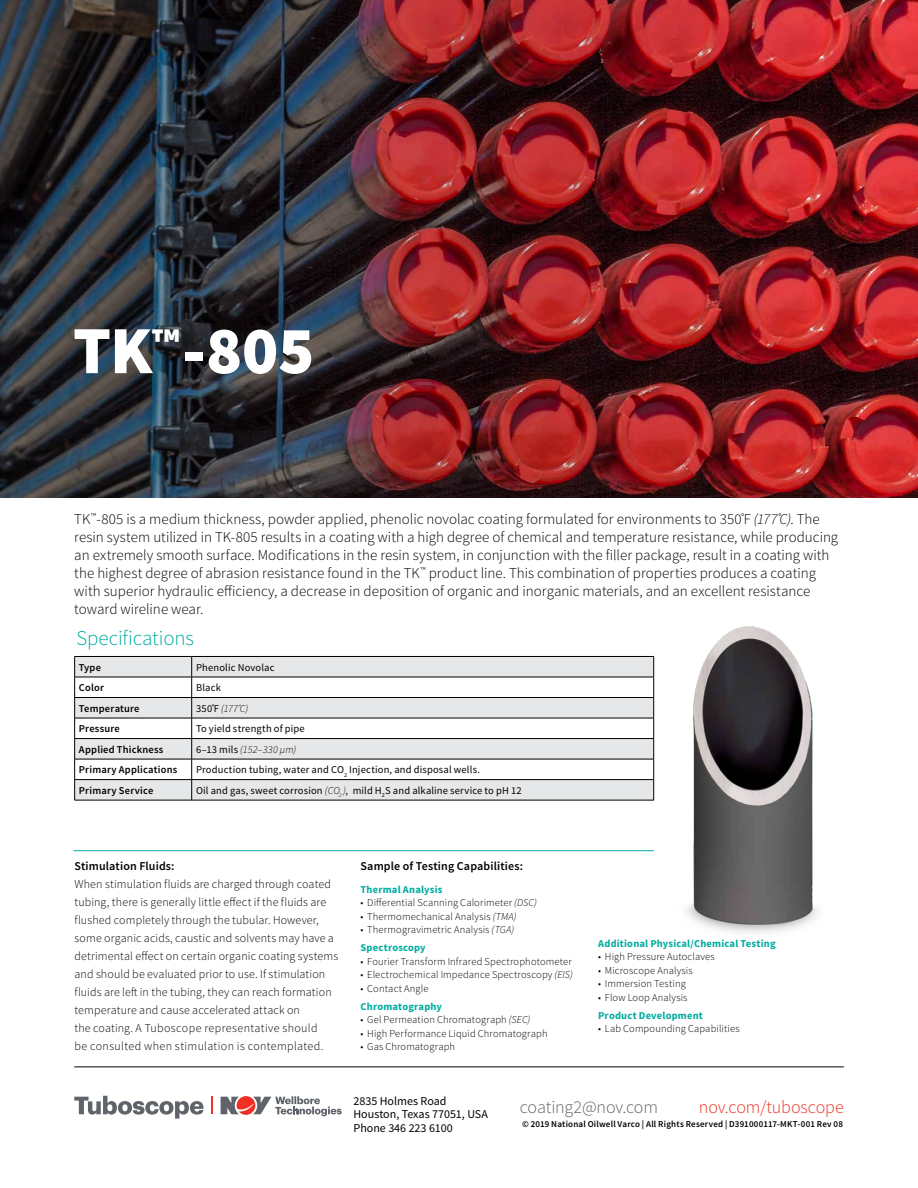
<style>
.page{position:relative;width:918px;height:1188px;background:#fff}
.page>*{position:absolute;margin:0;border:0;box-sizing:border-box;transform-origin:0 0}
.t1{font:900 67.5px "Source Sans Pro";color:#fff}
.t2{font:300 21px "Source Sans Pro";letter-spacing:-.01em;color:#00aca0}
.t3{font:300 18px "Source Sans Pro";letter-spacing:-.005em;color:#ee3124}
.t4{font:300 18px "Source Sans Pro";letter-spacing:-.01em;color:#5f636a}
.t5{font:300 15px/18px "Source Sans Pro";color:#000}
.t6{font:300 12px/18px "Source Sans Pro";letter-spacing:.015em;color:#000}
.t7{font:12px/13.5px "Source Sans Pro";color:#000}
.t8{font:600 12px "Source Sans Pro";letter-spacing:.01em;color:#000}
.t9{font:300 10.5px/18px "Source Sans Pro";letter-spacing:.015em;color:#000}
.t10{font:10.5px "Source Sans Pro";letter-spacing:.015em;color:#000}
.t11{font:700 10.5px "Source Sans Pro";letter-spacing:.02em;color:#00aca0}
.t12{font:600 10.5px "Source Sans Pro";letter-spacing:.02em;color:#000}
.t13{font:italic 300 10.5px "Source Sans Pro";letter-spacing:.01em;color:#000}
.t14{font:600 9px "Source Sans Pro";letter-spacing:.02em;color:#000}
.s1{font-style:italic}
.s2{font-weight:400;font-style:normal}
.s3{font-weight:300;font-style:italic}
.s4{font-weight:700;color:#00aca0}
</style>
<div class="page">
<hr style="left:74px;top:1066px;width:770px;height:1px;background:#000">
<svg style="left:74px;top:1096px;width:129px;height:23px"></svg>
<svg style="left:211px;top:1097px;width:2px;height:17px"></svg>
<svg style="left:221px;top:1096px;width:121px;height:20px"></svg>
<img style="left:686px;top:626px;width:132px;height:307px">
<hr style="left:73px;top:850px;width:581px;height:1px;background:#00aca0">
<svg style="left:75px;top:657px;width:578px;height:143px;fill:#e6e7e8"></svg>
<hr style="left:74px;top:656px;width:118px;height:1px;background:#000">
<hr style="left:192px;top:656px;width:462px;height:1px;background:#000">
<hr style="left:74px;top:677px;width:118px;height:1px;background:#000">
<hr style="left:192px;top:677px;width:462px;height:1px;background:#000">
<svg style="left:74px;top:657px;width:1px;height:143px"></svg>
<svg style="left:191px;top:657px;width:1px;height:143px"></svg>
<svg style="left:653px;top:657px;width:1px;height:143px"></svg>
<hr style="left:74px;top:697px;width:118px;height:1px;background:#000">
<hr style="left:192px;top:697px;width:462px;height:1px;background:#000">
<hr style="left:74px;top:718px;width:118px;height:1px;background:#000">
<hr style="left:192px;top:718px;width:462px;height:1px;background:#000">
<hr style="left:74px;top:738px;width:118px;height:1px;background:#000">
<hr style="left:192px;top:738px;width:462px;height:1px;background:#000">
<hr style="left:74px;top:759px;width:118px;height:1px;background:#000">
<hr style="left:192px;top:759px;width:462px;height:1px;background:#000">
<hr style="left:74px;top:779px;width:118px;height:1px;background:#000">
<hr style="left:192px;top:779px;width:462px;height:1px;background:#000">
<hr style="left:74px;top:800px;width:118px;height:1px;background:#000">
<hr style="left:192px;top:800px;width:462px;height:1px;background:#000">
<img style="left:0;top:0;width:918px;height:497px">
<h1 class="t1" style="left:73px;top:304px;width:243px">TK<sup>™</sup>-805</h1>
<p class="t5" style="left:74px;top:510px;width:765px">TK<sup>™</sup>-805 is a medium thickness, powder applied, phenolic novolac coating formulated for environments to 350̊F <span class="s1">(177̊C)</span>. The resin system utilized in TK-805 results in a coating with a high degree of chemical and temperature resistance, while producing an extremely smooth surface. Modifications in the resin system, in conjunction with the filler package, result in a coating with the highest degree of abrasion resistance found in the TK<sup>™</sup> product line. This combination of properties produces a coating with superior hydraulic efficiency, a decrease in deposition of organic and inorganic materials, and an excellent resistance toward wireline wear.</p>
<h2 class="t2" style="left:77px;top:626px;width:119px">Specifications</h2>
<p class="t12" style="left:79px;top:661px;width:24px">Type</p>
<p class="t10" style="left:196px;top:661px;width:80px">Phenolic Novolac</p>
<p class="t12" style="left:79px;top:681px;width:27px">Color</p>
<p class="t10" style="left:196px;top:681px;width:26px">Black</p>
<p class="t12" style="left:79px;top:702px;width:62px">Temperature</p>
<p class="t13" style="left:196px;top:702px;width:54px"><span class="s2">350̊F</span> (177̊C)</p>
<p class="t12" style="left:79px;top:722px;width:42px">Pressure</p>
<p class="t10" style="left:196px;top:722px;width:110px">To yield strength of pipe</p>
<p class="t12" style="left:79px;top:743px;width:86px">Applied Thickness</p>
<p class="t13" style="left:196px;top:743px;width:102px"><span class="s2">6–13 mils</span> (152–330 µm)</p>
<p class="t12" style="left:79px;top:763px;width:100px">Primary Applications</p>
<p class="t10" style="left:196px;top:763px;width:286px">Production tubing, water and CO<sub>2</sub> Injection, and disposal wells.</p>
<p class="t12" style="left:79px;top:784px;width:76px">Primary Service</p>
<p class="t10" style="left:196px;top:784px;width:327px">Oil and gas, sweet corrosion <span class="s3">(CO</span><sub>2</sub> <span class="s3">)</span>, mild H<sub>2</sub>S and alkaline service to pH 12</p>
<p class="t8" style="left:74px;top:859px;width:102px">Stimulation Fluids:</p>
<p class="t6" style="left:74px;top:875px;width:265px">When stimulation fluids are charged through coated tubing, there is generally little effect if the fluids are flushed completely through the tubular. However, some organic acids, caustic and solvents may have a detrimental effect on certain organic coating systems and should be evaluated prior to use. If stimulation fluids are left in the tubing, they can reach formation temperature and cause accelerated attack on<br>the coating. A Tuboscope representative should<br>be consulted when stimulation is contemplated.</p>
<p class="t8" style="left:361px;top:859px;width:164px">Sample of Testing Capabilities:</p>
<p class="t11" style="left:361px;top:883px;width:83px">Thermal Analysis</p>
<p class="t9" style="left:361px;top:894px;width:178px">• Differential Scanning Calorimeter <span class="s1">(DSC)</span></p>
<p class="t9" style="left:361px;top:907px;width:158px">• Thermomechanical Analysis <span class="s1">(TMA)</span></p>
<p class="t9" style="left:361px;top:921px;width:155px">• Thermogravimetric Analysis <span class="s1">(TGA)<br></span><span class="s4">Spectroscopy</span></p>
<p class="t9" style="left:361px;top:952px;width:213px">• Fourier Transform Infrared Spectrophotometer</p>
<p class="t9" style="left:361px;top:966px;width:214px">• Electrochemical Impedance Spectroscopy <span class="s1">(EIS)</span></p>
<p class="t9" style="left:361px;top:979px;width:70px">• Contact Angle</p>
<p class="t11" style="left:361px;top:1000px;width:83px">Chromatography</p>
<p class="t9" style="left:361px;top:1011px;width:171px">• Gel Permeation Chromatograph <span class="s1">(SEC)</span></p>
<p class="t9" style="left:361px;top:1024px;width:189px">• High Performance Liquid Chromatograph</p>
<p class="t9" style="left:361px;top:1038px;width:96px">• Gas Chromatograph</p>
<p class="t11" style="left:598px;top:937px;width:179px">Additional Physical/Chemical Testing</p>
<p class="t9" style="left:598px;top:948px;width:118px">• High Pressure Autoclaves</p>
<p class="t9" style="left:598px;top:961px;width:96px">• Microscope Analysis</p>
<p class="t9" style="left:598px;top:975px;width:89px">• Immersion Testing</p>
<p class="t9" style="left:598px;top:988px;width:91px">• Flow Loop Analysis</p>
<p class="t11" style="left:598px;top:1009px;width:106px">Product Development</p>
<p class="t9" style="left:598px;top:1020px;width:143px">• Lab Compounding Capabilities</p>
<p class="t7" style="left:353px;top:1094px;width:136px">2835 Holmes Road<br>Houston, Texas 77051, USA<br>Phone 346 223 6100</p>
<p class="t4" style="left:520px;top:1096px;width:140px">coating2@nov.com</p>
<p class="t3" style="left:699px;top:1096px;width:146px">nov.com/tuboscope</p>
<p class="t14" style="left:522px;top:1118px;width:322px">© 2019 National Oilwell Varco | All Rights Reserved | D391000117-MKT-001 Rev 08</p>
</div>
